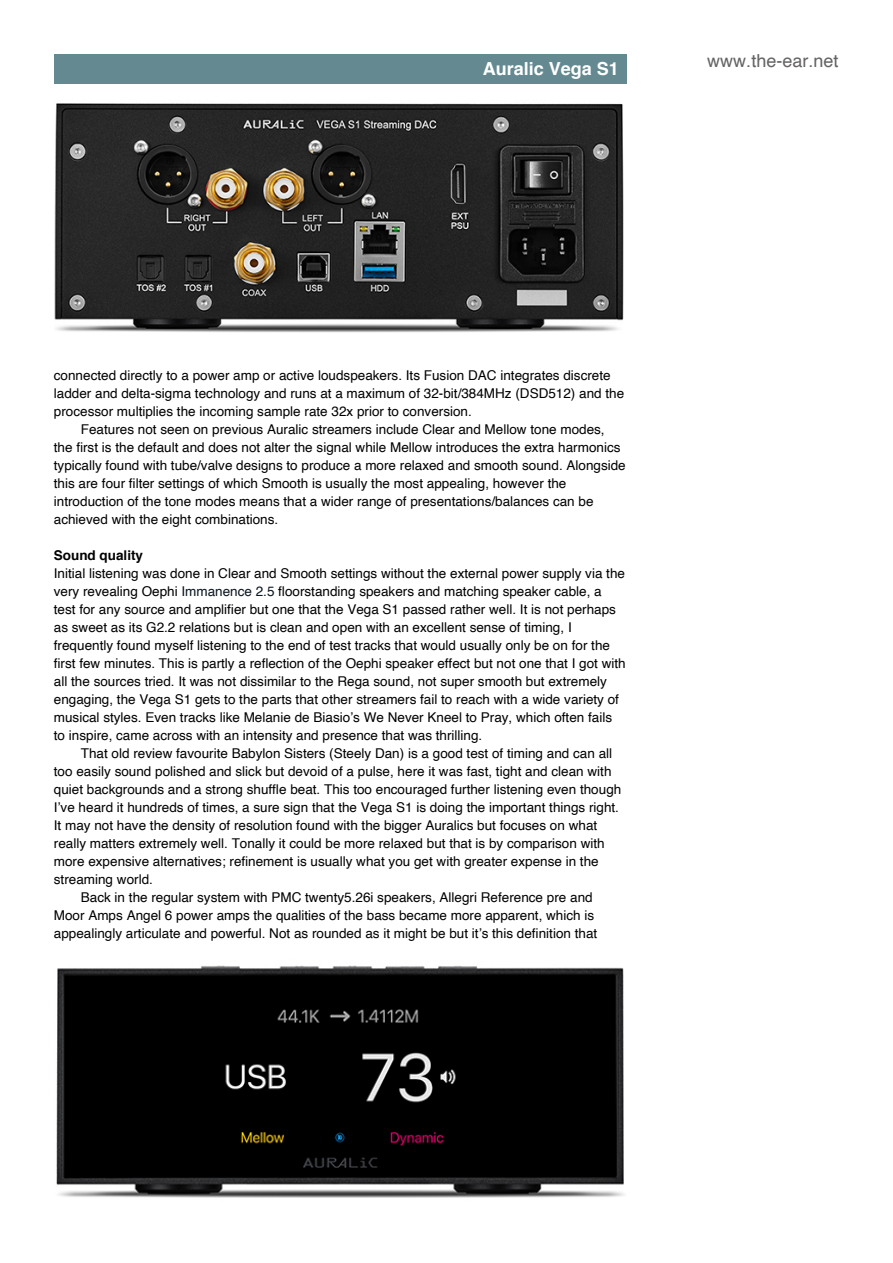
<style>
.page{position:relative;width:893px;height:1263px;background:#fff}
.page>*{position:absolute;margin:0;border:0;box-sizing:border-box;transform-origin:0 0}
.t1{font:18px "Helvetica";color:#656263}
.t2{font:700 18px "Helvetica";color:#fff}
.t3{font:13.5px/18px "Helvetica";color:#000}
.t4{font:700 13.5px "Helvetica";color:#000}
.s1{color:#0b1620}
</style>
<div class="page">
<div style="left:54px;top:54px;width:573px;height:30px;background:#648991"></div>
<img style="left:54px;top:103px;width:570px;height:230px">
<img style="left:56px;top:965px;width:568px;height:233px">
<h1 class="t2" style="left:483px;top:61px;width:138px">Auralic Vega S1</h1>
<h1 class="t1" style="left:707px;top:53px;width:133px">www.the-ear.net</h1>
<p class="t3" style="left:54px;top:367px;width:572px">connected directly to a power amp or active loudspeakers. Its Fusion DAC integrates discrete ladder and delta-sigma technology and runs at a maximum of 32-bit/384MHz (DSD512) and the processor multiplies the incoming sample rate 32x prior to conversion.</p>
<p class="t3" style="left:54px;top:421px;width:573px;text-indent:27px">Features not seen on previous Auralic streamers include Clear and Mellow tone modes, the first is the default and does not alter the signal while Mellow introduces the extra harmonics typically found with tube/valve designs to produce a more relaxed and smooth sound. Alongside this are four filter settings of which Smooth is usually the most appealing, however the introduction of the tone modes means that a wider range of presentations/balances can be achieved with the eight combinations.</p>
<p class="t4" style="left:54px;top:549px;width:91px">Sound quality</p>
<p class="t3" style="left:54px;top:565px;width:573px">Initial listening was done in Clear and Smooth settings without the external power supply via the very revealing Oephi <span class="s1">Immanence 2.5</span> floorstanding speakers and matching speaker cable, a test for any source and amplifier but one that the Vega S1 passed rather well. It is not perhaps as sweet as its G2.2 relations but is clean and open with an excellent sense of timing, I frequently found myself listening to the end of test tracks that would usually only be on for the first few minutes. This is partly a reflection of the Oephi speaker effect but not one that I got with all the sources tried. It was not dissimilar to the Rega sound, not super smooth but extremely engaging, the Vega S1 gets to the parts that other streamers fail to reach with a wide variety of musical styles. Even tracks like Melanie de Biasio’s We Never Kneel to Pray, which often fails to inspire, came across with an intensity and presence that was thrilling.</p>
<p class="t3" style="left:81px;top:745px;width:533px">That old review favourite Babylon Sisters (Steely Dan) is a good test of timing and can all</p>
<p class="t3" style="left:54px;top:763px;width:559px">too easily sound polished and slick but devoid of a pulse, here it was fast, tight and clean with</p>
<p class="t3" style="left:54px;top:781px;width:569px">quiet backgrounds and a strong shuffle beat. This too encouraged further listening even though</p>
<p class="t3" style="left:54px;top:799px;width:567px">I’ve heard it hundreds of times, a sure sign that the Vega S1 is doing the important things right.</p>
<p class="t3" style="left:54px;top:817px;width:545px">It may not have the density of resolution found with the bigger Auralics but focuses on what</p>
<p class="t3" style="left:54px;top:835px;width:552px">really matters extremely well. Tonally it could be more relaxed but that is by comparison with</p>
<p class="t3" style="left:54px;top:853px;width:546px">more expensive alternatives; refinement is usually what you get with greater expense in the</p>
<p class="t3" style="left:54px;top:871px;width:101px">streaming world.</p>
<p class="t3" style="left:81px;top:889px;width:513px">Back in the regular system with PMC twenty5.26i speakers, Allegri Reference pre and</p>
<p class="t3" style="left:54px;top:907px;width:542px">Moor Amps Angel 6 power amps the qualities of the bass became more apparent, which is</p>
<p class="t3" style="left:54px;top:925px;width:545px">appealingly articulate and powerful. Not as rounded as it might be but it’s this definition that</p>
</div>
